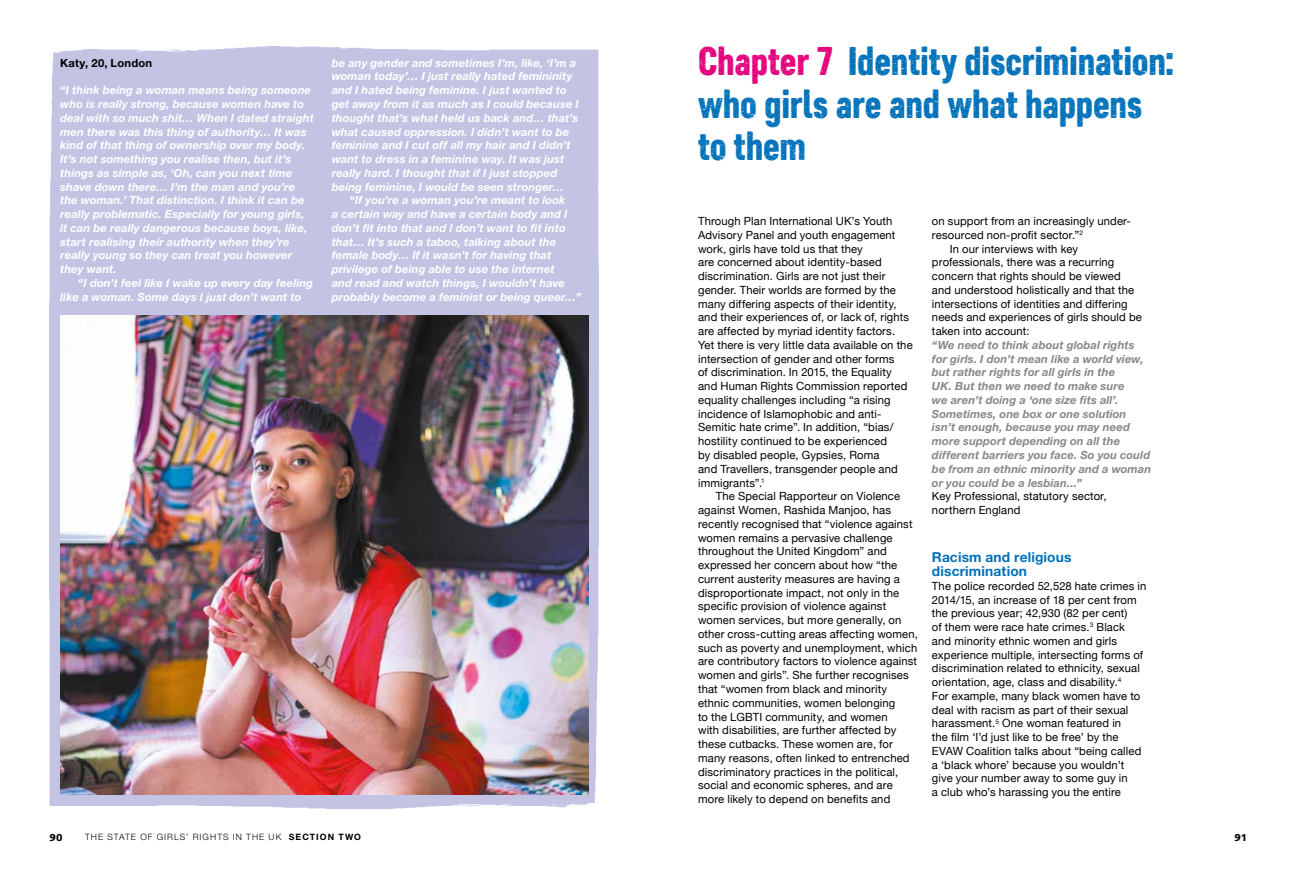
<style>
.page{position:relative;width:1297px;height:869px;background:#fff}
.page>*{position:absolute;margin:0;border:0;box-sizing:border-box;transform-origin:0 0}
.t1{font:40px/42.5px "Core Paint B3";letter-spacing:-.005em;color:#0071ba}
.t2{font:700 13.75px/13.8px "Helvetica Neue";letter-spacing:.01em;color:#0071ba}
.t3{font:11.25px/13.8px "Helvetica Neue";letter-spacing:.01em;color:#000}
.t4{font:italic 700 11.25px/13.8px "Helvetica Neue";letter-spacing:.01em;color:#fff}
.t5{font:italic 700 11.25px/13.8px "Helvetica Neue";letter-spacing:.01em;color:#868786}
.t6{font:700 11.25px "Helvetica Neue";letter-spacing:.02em;color:#000}
.t7{font:900 10px "Syntax";color:#000}
.t8{font:300 8.75px "Helvetica Neue";letter-spacing:.12em;color:#000}
.s1{color:#e5007c}
.s2{font-weight:700}
</style>
<div class="page">
<div style="left:50px;top:46px;width:549px;height:762px;background:#c3c4e4"></div>
<img style="left:60px;top:315px;width:528px;height:479px">
<p class="t6" style="left:60px;top:56px;width:94px">Katy, 20, London</p>
<p class="t4" style="left:60px;top:83px;width:255px">“I think being a woman means being someone who is really strong, because women have to deal with so much shit… When I dated straight men there was this thing of authority… It was kind of that thing of ownership over my body.<br>It’s not something you realise then, but it’s things as simple as, ‘Oh, can you next time shave down there… I’m the man and you’re the woman.’ That distinction. I think it can be really problematic. Especially for young girls, it can be really dangerous because boys, like, start realising their authority when they’re really young so they can treat you however they want.</p>
<p class="t4" style="left:60px;top:276px;width:254px;text-indent:18px">“I don’t feel like I wake up every day feeling like a woman. Some days I just don’t want to</p>
<p class="t4" style="left:332px;top:56px;width:249px">be any gender and sometimes I’m, like, ‘I’m a woman today’… I just really hated femininity and I hated being feminine. I just wanted to get away from it as much as I could because I thought that’s what held us back and… that’s what caused oppression. I didn’t want to be feminine and I cut off all my hair and I didn’t want to dress in a feminine way. It was just really hard. I thought that if I just stopped being feminine, I would be seen stronger…</p>
<p class="t4" style="left:332px;top:193px;width:251px;text-indent:18px">“If you’re a woman you’re meant to look<br>a certain way and have a certain body and I don’t fit into that and I don’t want to fit into that… It’s such a taboo, talking about the female body… If it wasn’t for having that privilege of being able to use the internet<br>and read and watch things, I wouldn’t have probably become a feminist or being queer…”</p>
<h1 class="t1" style="left:698px;top:40px;width:477px"><span class="s1">Chapter 7</span> Identity discrimination: who girls are and what happens to them</h1>
<p class="t3" style="left:698px;top:214px;width:216px">Through Plan International UK’s Youth Advisory Panel and youth engagement work, girls have told us that they<br>are concerned about identity-based discrimination. Girls are not just their gender. Their worlds are formed by the many differing aspects of their identity, and their experiences of, or lack of, rights are affected by myriad identity factors.<br>Yet there is very little data available on the intersection of gender and other forms<br>of discrimination. In 2015, the Equality and Human Rights Commission reported equality challenges including “a rising incidence of Islamophobic and anti-Semitic hate crime”. In addition, “bias/ hostility continued to be experienced<br>by disabled people, Gypsies, Roma<br>and Travellers, transgender people and immigrants”.<sup>1</sup></p>
<p class="t3" style="left:698px;top:489px;width:221px;text-indent:18px">The Special Rapporteur on Violence against Women, Rashida Manjoo, has recently recognised that “violence against women remains a pervasive challenge throughout the United Kingdom” and expressed her concern about how “the current austerity measures are having a disproportionate impact, not only in the specific provision of violence against women services, but more generally, on other cross-cutting areas affecting women, such as poverty and unemployment, which are contributory factors to violence against women and girls”. She further recognises that “women from black and minority ethnic communities, women belonging<br>to the LGBTI community, and women<br>with disabilities, are further affected by these cutbacks. These women are, for many reasons, often linked to entrenched discriminatory practices in the political, social and economic spheres, and are more likely to depend on benefits and</p>
<p class="t3" style="left:932px;top:214px;width:200px">on support from an increasingly under-</p>
<p class="t3" style="left:932px;top:227px;width:153px">resourced non-profit sector.”<sup>2</sup></p>
<p class="t3" style="left:950px;top:241px;width:130px">In our interviews with key</p>
<p class="t3" style="left:932px;top:255px;width:184px">professionals, there was a recurring</p>
<p class="t3" style="left:932px;top:269px;width:190px">concern that rights should be viewed</p>
<p class="t3" style="left:932px;top:283px;width:204px">and understood holistically and that the</p>
<p class="t3" style="left:932px;top:296px;width:197px">intersections of identities and differing</p>
<p class="t3" style="left:932px;top:310px;width:211px">needs and experiences of girls should be</p>
<p class="t3" style="left:932px;top:324px;width:99px">taken into account:</p>
<p class="t5" style="left:932px;top:337px;width:221px">“We need to think about global rights for girls. I don’t mean like a world view, but rather rights for all girls in the<br>UK. But then we need to make sure<br>we aren’t doing a ‘one size fits all’.<br>Sometimes, one box or one solution isn’t enough, because you may need more support depending on all the different barriers you face. So you could be from an ethnic minority and a woman or you could be a lesbian...”</p>
<p class="t3" style="left:932px;top:489px;width:176px">Key Professional, statutory sector, northern England</p>
<p class="t2" style="left:932px;top:550px;width:141px">Racism and religious discrimination</p>
<p class="t3" style="left:932px;top:578px;width:216px">The police recorded 52,528 hate crimes in 2014/15, an increase of 18 per cent from the previous year; 42,930 (82 per cent)<br>of them were race hate crimes.<sup>3</sup> Black and minority ethnic women and girls experience multiple, intersecting forms of discrimination related to ethnicity, sexual orientation, age, class and disability.<sup>4<br></sup>For example, many black women have to deal with racism as part of their sexual harassment.<sup>5</sup> One woman featured in<br>the film ‘I’d just like to be free’ by the EVAW Coalition talks about “being called a ‘black whore’ because you wouldn’t give your number away to some guy in<br>a club who’s harassing you the entire</p>
<p class="t7" style="left:50px;top:831px;width:14px">90</p>
<p class="t8" style="left:85px;top:831px;width:278px">THE STATE OF GIRLS’ RIGHTS IN THE UK <span class="s2">section two</span></p>
<p class="t7" style="left:1234px;top:831px;width:14px">91</p>
</div>
